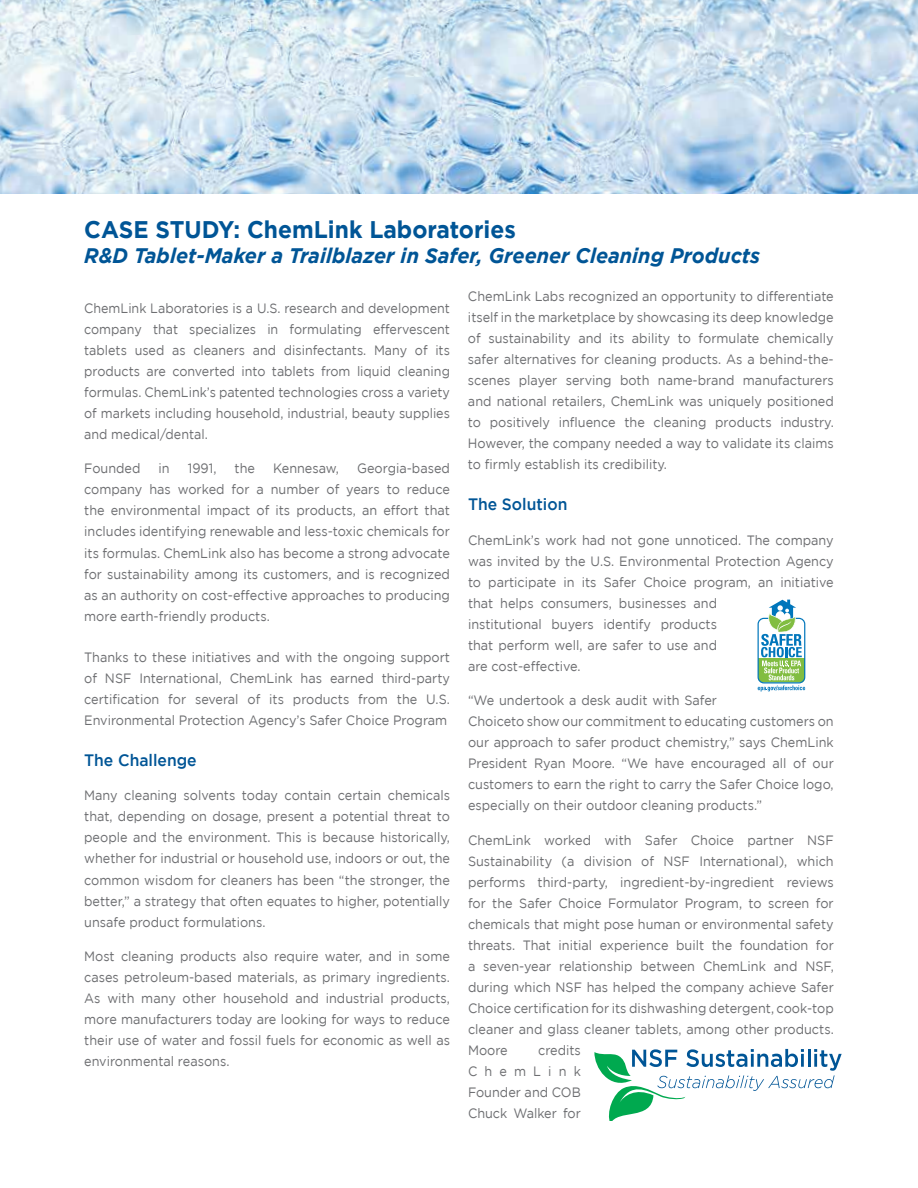
<style>
.page{position:relative;width:918px;height:1188px;background:#fff}
.page>*{position:absolute;margin:0;border:0;box-sizing:border-box;transform-origin:0 0}
.t1{font:700 24px "Gotham";color:#005596;scale:.95 1}
.t2{font:italic 700 21px "Gotham";color:#005596;scale:.95 1}
.t3{font:500 16.5px "Gotham";color:#005596;scale:.95 1}
.t4{font:13.5px/21px "Gotham";color:#6d6e71;text-align:justify;scale:.94 1}
.t5{font:13.5px/21px "Gotham";color:#6d6e71;text-align:justify;scale:.93 1}
</style>
<div class="page">
<img style="left:0;top:0;width:918px;height:194px">
<svg style="left:758px;top:600px;width:47px;height:92px"></svg>
<svg style="left:594px;top:1049px;width:248px;height:71px"></svg>
<h1 class="t1" style="left:84px;top:216px;width:456px">CASE STUDY: ChemLink Laboratories</h1>
<h2 class="t2" style="left:84px;top:244px;width:713px">R&amp;D Tablet-Maker a Trailblazer in Safer, Greener Cleaning Products</h2>
<p class="t5" style="left:84px;top:297px;width:395px">ChemLink Laboratories is a U.S. research and development company that specializes in formulating effervescent tablets used as cleaners and disinfectants. Many of its products are converted into tablets from liquid cleaning formulas. ChemLink’s patented technologies cross a variety of markets including household, industrial, beauty supplies and medical/dental.</p>
<p class="t4" style="left:84px;top:458px;width:61px">Founded</p>
<p class="t4" style="left:159px;top:458px;width:13px">in</p>
<p class="t4" style="left:188px;top:458px;width:32px">1991,</p>
<p class="t4" style="left:235px;top:458px;width:23px">the</p>
<p class="t4" style="left:273px;top:458px;width:72px">Kennesaw,</p>
<p class="t4" style="left:468px;top:286px;width:391px">ChemLink Labs recognized an opportunity to differentiate itself in the marketplace by showcasing its deep knowledge of sustainability and its ability to formulate chemically safer alternatives for cleaning products. As a behind-the&shy;scenes player serving both name-brand manufacturers and national retailers, ChemLink was uniquely positioned to positively influence the cleaning products industry.<br>However, the company needed a way to validate its claims to firmly establish its credibility.</p>
<p class="t3" style="left:468px;top:495px;width:106px">The Solution</p>
<p class="t4" style="left:468px;top:529px;width:391px;text-align:left">ChemLink’s work had not gone unnoticed. The company was invited by the U.S. Environmental Protection Agency to participate in its Safer Choice program, an initiative that helps consumers, businesses and<br>institutional buyers identify products<br>that perform well, are safer to use and<br>are cost-effective.</p>
<p class="t4" style="left:468px;top:690px;width:391px;text-align:left">“We undertook a desk audit with Safer<br>Choiceto show our commitment to educating customers on our approach to safer product chemistry,” says ChemLink President Ryan Moore. “We have encouraged all of our customers to earn the right to carry the Safer Choice logo, especially on their outdoor cleaning products.”</p>
<p class="t4" style="left:468px;top:829px;width:391px">ChemLink worked with Safer Choice partner NSF Sustainability (a division of NSF International), which performs third-party, ingredient-by-ingredient reviews for the Safer Choice Formulator Program, to screen for chemicals that might pose human or environmental safety threats. That initial experience built the foundation for a seven-year relationship between ChemLink and NSF, during which NSF has helped the company achieve Safer Choice certification for its dishwashing detergent, cook-top cleaner and glass cleaner tablets, among other products.<br>Moore</p>
<p class="t4" style="left:84px;top:458px;width:391px;text-indent:273px">Georgia-based company has worked for a number of years to reduce the environmental impact of its products, an effort that includes identifying renewable and less-toxic chemicals for its formulas. ChemLink also has become a strong advocate for sustainability among its customers, and is recognized as an authority on cost-effective approaches to producing more earth-friendly products.</p>
<p class="t4" style="left:84px;top:646px;width:391px">Thanks to these initiatives and with the ongoing support of NSF International, ChemLink has earned third-party certification for several of its products from the U.S.<br>Environmental Protection Agency’s Safer Choice Program</p>
<p class="t3" style="left:84px;top:751px;width:120px">The Challenge</p>
<p class="t4" style="left:84px;top:785px;width:391px">Many cleaning solvents today contain certain chemicals that, depending on dosage, present a potential threat to people and the environment. This is because historically, whether for industrial or household use, indoors or out, the common wisdom for cleaners has been “the stronger, the better,” a strategy that often equates to higher, potentially unsafe product formulations.</p>
<p class="t4" style="left:84px;top:946px;width:391px">Most cleaning products also require water, and in some cases petroleum-based materials, as primary ingredients.<br>As with many other household and industrial products, more manufacturers today are looking for ways to reduce their use of water and fossil fuels for economic as well as environmental reasons.</p>
<p class="t4" style="left:468px;top:1039px;width:122px;text-indent:70px">credits ChemLink Founder and COB Chuck Walker for</p>
</div>
